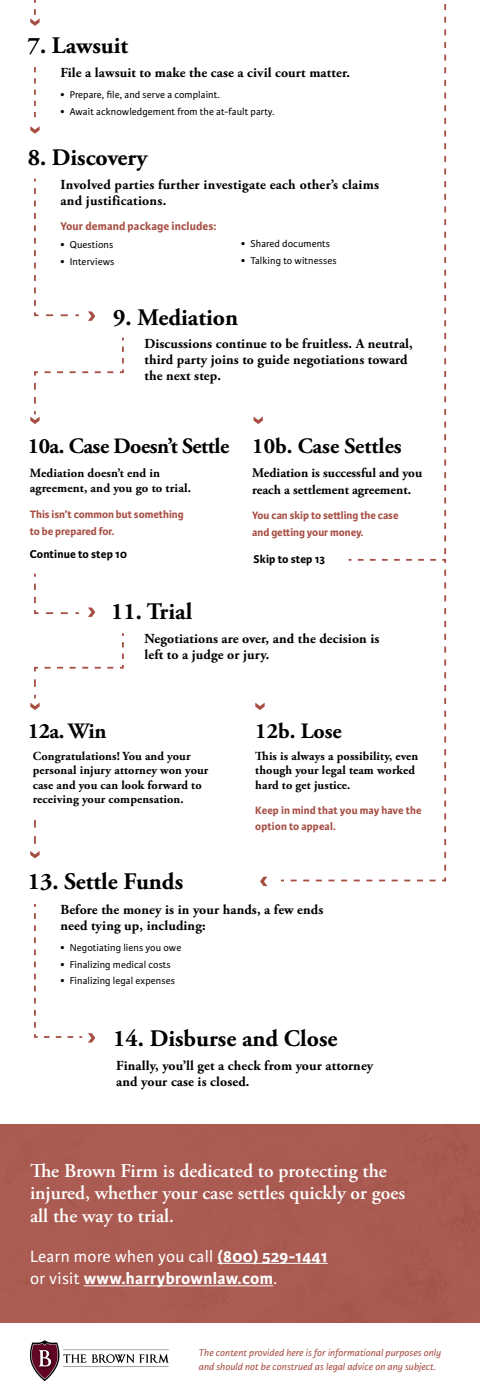
<style>
.page{position:relative;width:480px;height:1400px;background:#fff}
.page>*{position:absolute;margin:0;border:0;box-sizing:border-box;transform-origin:0 0}
.t1{font:700 23.7px "Adobe Garamond Pro";color:#000}
.t2{font:700 21.9px "Adobe Garamond Pro";letter-spacing:-.02em;color:#000}
.t3{font:700 21.9px "Adobe Garamond Pro";color:#000}
.t4{font:600 19.5px/22.5px "Adobe Garamond Pro";color:#fff}
.t5{font:700 17.4px/22.5px "Karmina Sans";letter-spacing:.02em;color:#fff}
.t6{font:700 13.8px/16.2px "Adobe Garamond Pro";letter-spacing:.01em;color:#000}
.t7{font:700 13.2px/16.8px "Adobe Garamond Pro";color:#000}
.t8{font:700 12.6px/15.6px "Adobe Garamond Pro";letter-spacing:.01em;color:#000}
.t9{font:700 12.3px/14.4px "Adobe Garamond Pro";letter-spacing:.01em;color:#000}
.t10{font:700 12px "Karmina Sans";letter-spacing:.01em;color:#000}
.t11{font:700 12px "Karmina Sans";letter-spacing:.01em;color:#a74e43}
.t12{font:700 11.4px/16.2px "Karmina Sans";color:#a74e43}
.t13{font:10.5px "Karmina Sans";letter-spacing:.01em;color:#000}
.t14{font:italic 10.5px/13.5px "Karmina Sans";letter-spacing:.01em;color:#a74e43}
.s1{font-family:"Adobe Garamond Pro";font-weight:700;font-size:10.2px}
.s2{font-weight:400}
</style>
<div class="page">
<div style="left:0;top:1124px;width:480px;height:197px;background:#ab5b52"></div>
<hr style="left:217px;top:1262px;width:111px;height:1px;background:#fff">
<hr style="left:84px;top:1285px;width:189px;height:1px;background:#fff">
<img style="left:30px;top:1340px;width:139px;height:40px">
<svg style="left:34px;top:819px;width:2px;height:24px"></svg>
<svg style="left:34px;top:67px;width:2px;height:50px"></svg>
<svg style="left:34px;top:178px;width:45px;height:139px"></svg>
<svg style="left:34px;top:573px;width:45px;height:42px"></svg>
<svg style="left:281px;top:559px;width:166px;height:323px"></svg>
<svg style="left:444px;top:4px;width:2px;height:550px"></svg>
<svg style="left:30px;top:126px;width:10px;height:8px"></svg>
<svg style="left:30px;top:0;width:10px;height:26px"></svg>
<svg style="left:30px;top:337px;width:94px;height:87px"></svg>
<svg style="left:254px;top:416px;width:9px;height:8px"></svg>
<svg style="left:30px;top:633px;width:94px;height:77px"></svg>
<svg style="left:30px;top:851px;width:10px;height:7px"></svg>
<svg style="left:255px;top:702px;width:10px;height:8px"></svg>
<svg style="left:260px;top:876px;width:7px;height:9px"></svg>
<svg style="left:88px;top:311px;width:7px;height:10px"></svg>
<svg style="left:88px;top:607px;width:7px;height:9px"></svg>
<svg style="left:34px;top:904px;width:61px;height:138px"></svg>
<p class="t1" style="left:28px;top:31px;width:102px">7. Lawsuit</p>
<p class="t6" style="left:60px;top:65px;width:291px">File a lawsuit to make the case a civil court matter.</p>
<p class="t13" style="left:60px;top:89px;width:161px"><span class="s1">•</span> Prepare, file, and serve a complaint.</p>
<p class="t13" style="left:60px;top:106px;width:215px"><span class="s1">•</span> Await acknowledgement from the at-fault party.</p>
<p class="t1" style="left:28px;top:144px;width:122px">8. Discovery</p>
<p class="t6" style="left:60px;top:176px;width:320px">Involved parties further investigate each other’s claims and justifications.</p>
<p class="t11" style="left:60px;top:219px;width:158px">Your demand package includes:</p>
<p class="t13" style="left:60px;top:239px;width:54px"><span class="s1">•</span> Questions</p>
<p class="t13" style="left:60px;top:256px;width:55px"><span class="s1">•</span> Interviews</p>
<p class="t13" style="left:241px;top:238px;width:90px"><span class="s1">•</span> Shared documents</p>
<p class="t13" style="left:241px;top:255px;width:97px"><span class="s1">•</span> Talking to witnesses</p>
<p class="t1" style="left:113px;top:304px;width:126px">9. Mediation</p>
<p class="t6" style="left:144px;top:335px;width:270px">Discussions continue to be fruitless. A neutral, third party joins to guide negotiations toward the next step.</p>
<p class="t2" style="left:28px;top:433px;width:203px">10a. Case Doesn’t Settle</p>
<p class="t8" style="left:30px;top:465px;width:163px">Mediation doesn’t end in agreement, and you go to trial.</p>
<p class="t12" style="left:30px;top:506px;width:155px">This isn’t common but something to be prepared for.</p>
<p class="t3" style="left:252px;top:433px;width:151px">10b. Case Settles</p>
<p class="t7" style="left:252px;top:465px;width:171px">Mediation is successful and you reach a settlement agreement.</p>
<p class="t12" style="left:252px;top:507px;width:148px">You can skip to settling the case and getting your money.</p>
<p class="t10" style="left:30px;top:547px;width:99px">Continue to step 10</p>
<p class="t10" style="left:254px;top:552px;width:73px">Skip to step 13</p>
<p class="t1" style="left:111px;top:598px;width:83px">11. Trial</p>
<p class="t2" style="left:28px;top:718px;width:80px">12a. Win</p>
<p class="t6" style="left:144px;top:631px;width:237px">Negotiations are over, and the decision is left to a judge or jury.</p>
<p class="t2" style="left:255px;top:718px;width:88px">12b. Lose</p>
<p class="t9" style="left:33px;top:748px;width:177px">Congratulations! You and your personal injury attorney won your case and you can look forward to receiving your compensation.</p>
<p class="t1" style="left:28px;top:867px;width:157px">13. Settle Funds</p>
<p class="t9" style="left:255px;top:748px;width:165px">This is always a possibility, even though your legal team worked hard to get justice.</p>
<p class="t12" style="left:255px;top:802px;width:168px">Keep in mind that you may have the option to appeal.</p>
<p class="t6" style="left:60px;top:901px;width:265px">Before the money is in your hands, a few ends need tying up, including:</p>
<p class="t13" style="left:60px;top:941px;width:122px"><span class="s1">•</span> Negotiating liens you owe</p>
<p class="t13" style="left:60px;top:958px;width:112px"><span class="s1">•</span> Finalizing medical costs</p>
<p class="t13" style="left:60px;top:974px;width:116px"><span class="s1">•</span> Finalizing legal expenses</p>
<p class="t1" style="left:113px;top:1024px;width:226px">14. Disburse and Close</p>
<p class="t6" style="left:116px;top:1057px;width:259px">Finally, you’ll get a check from your attorney and your case is closed.</p>
<p class="t4" style="left:30px;top:1159px;width:377px">The Brown Firm is dedicated to protecting the injured, whether your case settles quickly or goes all the way to trial.</p>
<p class="t5" style="left:30px;top:1244px;width:299px"><span class="s2">Learn more when you call</span> (800) 529-1441 <span class="s2">or visit</span> www.harrybrownlaw.com<span class="s2">.</span></p>
<p class="t14" style="left:199px;top:1345px;width:244px">The content provided here is for informational purposes only and should not be construed as legal advice on any subject.</p>
</div>
